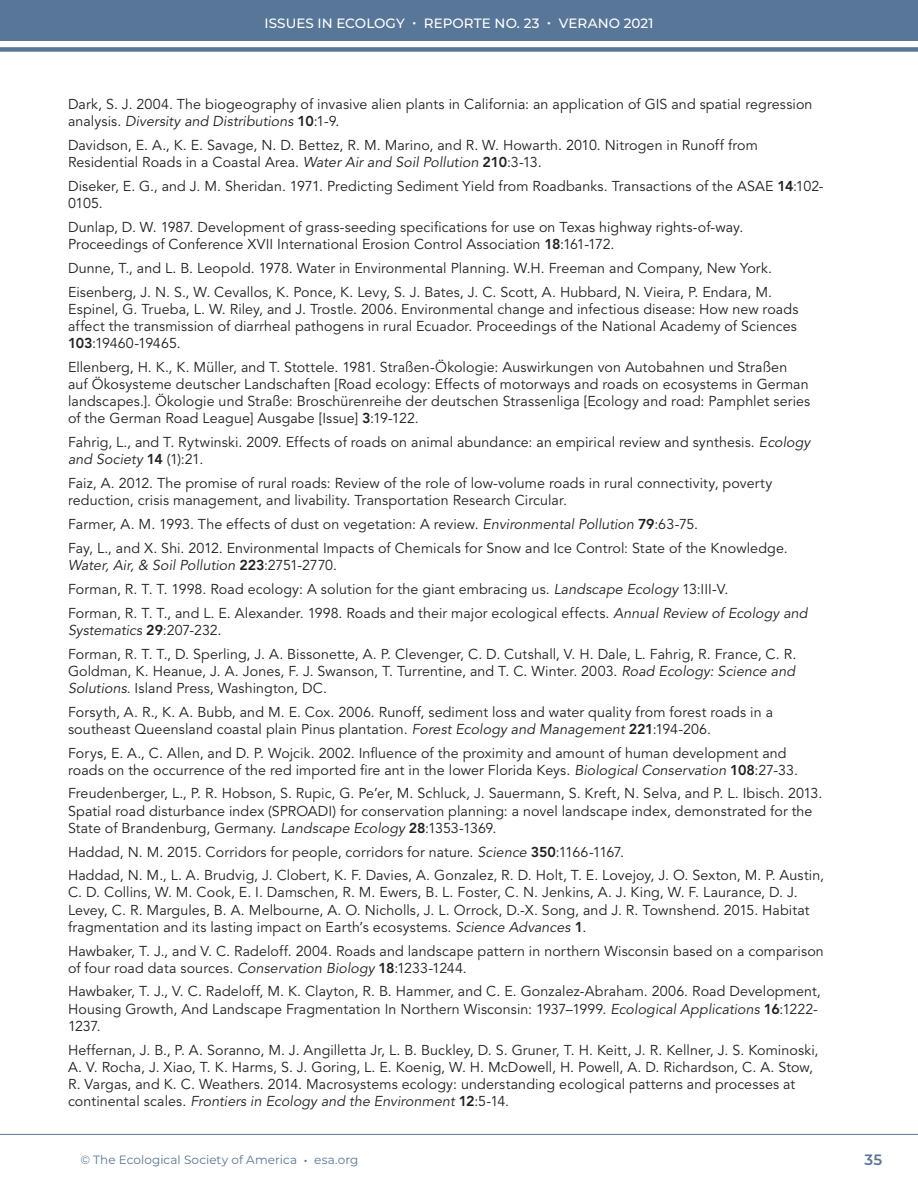
<style>
.page{position:relative;width:918px;height:1188px;background:#fff}
.page>*{position:absolute;margin:0;border:0;box-sizing:border-box;transform-origin:0 0}
.t1{font:600 15px "Montserrat";color:#587698}
.t2{font:14.25px/17.1px "Avenir LT Std";letter-spacing:.01em;color:#231f20}
.t3{font:500 13.5px "Montserrat";letter-spacing:.01em;color:#fff}
.t4{font:12px "Montserrat";letter-spacing:.005em;color:#587698}
.s1{font-style:italic}
.s2{font-weight:800}
.s3{font-size:15px}
</style>
<div class="page">
<div style="left:0;top:0;width:918px;height:41px;background:#587698"></div>
<div style="left:0;top:47px;width:918px;height:5px;background:#587698"></div>
<hr style="left:0;top:1134px;width:918px;height:1px;background:#587698">
<p class="t3" style="left:264px;top:14px;width:391px">ISSUES IN ECOLOGY • REPORTE NO. 23 • VERANO 2021</p>
<p class="t2" style="left:68px;top:96px;width:746px">Dark, S. J. 2004. The biogeography of invasive alien plants in California: an application of GIS and spatial regression analysis. <span class="s1">Diversity and Distributions</span> <span class="s2">10</span>:1-9.</p>
<p class="t2" style="left:68px;top:137px;width:692px">Davidson, E. A., K. E. Savage, N. D. Bettez, R. M. Marino, and R. W. Howarth. 2010. Nitrogen in Runoff from<br>Residential Roads in a Coastal Area. <span class="s1">Water Air and Soil Pollution</span> <span class="s2">210</span>:3-13.</p>
<p class="t2" style="left:68px;top:178px;width:757px">Diseker, E. G., and J. M. Sheridan. 1971. Predicting Sediment Yield from Roadbanks. Transactions of the ASAE <span class="s2">14</span>:102-<br>0105.</p>
<p class="t2" style="left:68px;top:219px;width:677px">Dunlap, D. W. 1987. Development of grass-seeding specifications for use on Texas highway rights-of-way.<br>Proceedings of Conference XVII International Erosion Control Association <span class="s2">18</span>:161-172.</p>
<p class="t2" style="left:68px;top:260px;width:706px">Dunne, T., and L. B. Leopold. 1978. Water in Environmental Planning. W.H. Freeman and Company, New York.</p>
<p class="t2" style="left:68px;top:284px;width:732px">Eisenberg, J. N. S., W. Cevallos, K. Ponce, K. Levy, S. J. Bates, J. C. Scott, A. Hubbard, N. Vieira, P. Endara, M.<br>Espinel, G. Trueba, L. W. Riley, and J. Trostle. 2006. Environmental change and infectious disease: How new roads affect the transmission of diarrheal pathogens in rural Ecuador. Proceedings of the National Academy of Sciences <span class="s2">103</span>:19460-19465.</p>
<p class="t2" style="left:68px;top:359px;width:744px">Ellenberg, H. K., K. Müller, and T. Stottele. 1981. Straßen-Ökologie: Auswirkungen von Autobahnen und Straßen auf Ökosysteme deutscher Landschaften [Road ecology: Effects of motorways and roads on ecosystems in German landscapes.]. Ökologie und Straße: Broschürenreihe der deutschen Strassenliga [Ecology and road: Pamphlet series of the German Road League] Ausgabe [Issue] <span class="s2">3</span>:19-122.</p>
<p class="t2" style="left:68px;top:434px;width:744px">Fahrig, L., and T. Rytwinski. 2009. Effects of roads on animal abundance: an empirical review and synthesis. <span class="s1">Ecology and Society</span> <span class="s2">14</span> (1):21.</p>
<p class="t2" style="left:68px;top:475px;width:706px">Faiz, A. 2012. The promise of rural roads: Review of the role of low-volume roads in rural connectivity, poverty reduction, crisis management, and livability. Transportation Research Circular.</p>
<p class="t2" style="left:68px;top:516px;width:632px">Farmer, A. M. 1993. The effects of dust on vegetation: A review. <span class="s1">Environmental Pollution</span> <span class="s2">79</span>:63-75.</p>
<p class="t2" style="left:68px;top:540px;width:721px">Fay, L., and X. Shi. 2012. Environmental Impacts of Chemicals for Snow and Ice Control: State of the Knowledge.<br><span class="s1">Water, Air, &amp; Soil Pollution</span> <span class="s2">223</span>:2751-2770.</p>
<p class="t2" style="left:68px;top:581px;width:662px">Forman, R. T. T. 1998. Road ecology: A solution for the giant embracing us. <span class="s1">Landscape Ecology</span> 13:III-V.</p>
<p class="t2" style="left:68px;top:604px;width:741px">Forman, R. T. T., and L. E. Alexander. 1998. Roads and their major ecological effects. <span class="s1">Annual Review of Ecology and<br>Systematics</span> <span class="s2">29</span>:207-232.</p>
<p class="t2" style="left:68px;top:645px;width:730px;text-align:justify">Forman, R. T. T., D. Sperling, J. A. Bissonette, A. P. Clevenger, C. D. Cutshall, V. H. Dale, L. Fahrig, R. France, C. R.<br>Goldman, K. Heanue, J. A. Jones, F. J. Swanson, T. Turrentine, and T. C. Winter. 2003. <span class="s1">Road Ecology: Science and Solutions</span>. Island Press, Washington, DC.</p>
<p class="t2" style="left:68px;top:703px;width:707px">Forsyth, A. R., K. A. Bubb, and M. E. Cox. 2006. Runoff, sediment loss and water quality from forest roads in a southeast Queensland coastal plain Pinus plantation. <span class="s1">Forest Ecology and Management</span> <span class="s2">221</span>:194-206.</p>
<p class="t2" style="left:68px;top:744px;width:731px">Forys, E. A., C. Allen, and D. P. Wojcik. 2002. Influence of the proximity and amount of human development and roads on the occurrence of the red imported fire ant in the lower Florida Keys. <span class="s1">Biological Conservation</span> <span class="s2">108</span>:27-33.</p>
<p class="t2" style="left:68px;top:785px;width:756px">Freudenberger, L., P. R. Hobson, S. Rupic, G. Pe’er, M. Schluck, J. Sauermann, S. Kreft, N. Selva, and P. L. Ibisch. 2013.<br>Spatial road disturbance index (SPROADI) for conservation planning: a novel landscape index, demonstrated for the<br>State of Brandenburg, Germany. <span class="s1">Landscape Ecology</span> <span class="s2">28</span>:1353-1369.</p>
<p class="t2" style="left:68px;top:843px;width:557px">Haddad, N. M. 2015. Corridors for people, corridors for nature. <span class="s1">Science</span> <span class="s2">350</span>:1166-1167.</p>
<p class="t2" style="left:68px;top:867px;width:757px">Haddad, N. M., L. A. Brudvig, J. Clobert, K. F. Davies, A. Gonzalez, R. D. Holt, T. E. Lovejoy, J. O. Sexton, M. P. Austin, C. D. Collins, W. M. Cook, E. I. Damschen, R. M. Ewers, B. L. Foster, C. N. Jenkins, A. J. King, W. F. Laurance, D. J.<br>Levey, C. R. Margules, B. A. Melbourne, A. O. Nicholls, J. L. Orrock, D.-X. Song, and J. R. Townshend. 2015. Habitat fragmentation and its lasting impact on Earth’s ecosystems. <span class="s1">Science Advances</span> <span class="s2">1</span>.</p>
<p class="t2" style="left:68px;top:942px;width:757px">Hawbaker, T. J., and V. C. Radeloff. 2004. Roads and landscape pattern in northern Wisconsin based on a comparison of four road data sources. <span class="s1">Conservation Biology</span> <span class="s2">18</span>:1233-1244.</p>
<p class="t2" style="left:68px;top:983px;width:754px">Hawbaker, T. J., V. C. Radeloff, M. K. Clayton, R. B. Hammer, and C. E. Gonzalez-Abraham. 2006. Road Development,<br>Housing Growth, And Landscape Fragmentation In Northern Wisconsin: 1937–1999. <span class="s1">Ecological Applications</span> <span class="s2">16</span>:1222-<br>1237.</p>
<p class="t2" style="left:68px;top:1041px;width:752px">Heffernan, J. B., P. A. Soranno, M. J. Angilletta Jr, L. B. Buckley, D. S. Gruner, T. H. Keitt, J. R. Kellner, J. S. Kominoski, A. V. Rocha, J. Xiao, T. K. Harms, S. J. Goring, L. E. Koenig, W. H. McDowell, H. Powell, A. D. Richardson, C. A. Stow, R. Vargas, and K. C. Weathers. 2014. Macrosystems ecology: understanding ecological patterns and processes at continental scales. <span class="s1">Frontiers in Ecology and the Environment</span> <span class="s2">12</span>:5-14.</p>
<p class="t4" style="left:80px;top:1151px;width:279px">© The Ecological Society of America <span class="s3">•</span> esa.org</p>
<p class="t1" style="left:865px;top:1149px;width:19px">35</p>
</div>
